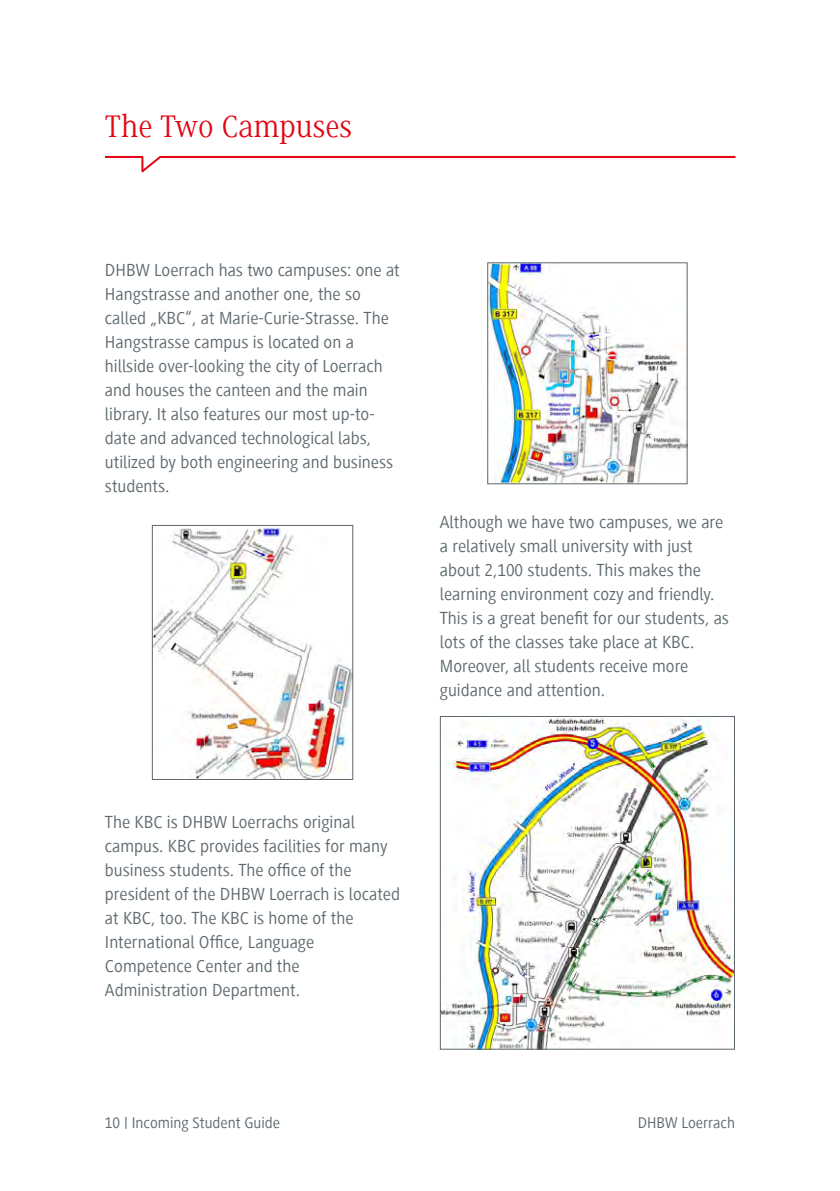
<style>
.page{position:relative;width:840px;height:1191px;background:#fff}
.page>*{position:absolute;margin:0;border:0;box-sizing:border-box;transform-origin:0 0}
.t1{font:32px "Generis Serif Com";color:#e30613}
.t2{font:18px/24px "Generis Sans Com";color:#5d686e}
.t3{font:16px "Generis Sans Com";color:#5d686e}
</style>
<div class="page">
<hr style="left:159px;top:156px;width:576px;height:2px;background:#e30613">
<hr style="left:105px;top:156px;width:37px;height:2px;background:#e30613">
<svg style="left:141px;top:156px;width:20px;height:17px"></svg>
<img style="left:489px;top:264px;width:196px;height:218px">
<div style="left:487px;top:262px;width:200px;height:222px;border:1px solid #5d686e"></div>
<img style="left:154px;top:527px;width:197px;height:251px">
<div style="left:152px;top:525px;width:201px;height:255px;border:1px solid #5d686e"></div>
<img style="left:441px;top:718px;width:291px;height:329px">
<div style="left:439px;top:716px;width:295px;height:333px;border:1px solid #5d686e"></div>
<h1 class="t1" style="left:105px;top:108px;width:248px">The Two Campuses</h1>
<p class="t2" style="left:105px;top:258px;width:296px">DHBW Loerrach has two campuses: one at Hangstrasse and another one, the so called „KBC“, at Marie-Curie-Strasse. The Hangstrasse campus is located on a hillside over-looking the city of Loerrach and houses the canteen and the main library. It also features our most up-to&shy;date and advanced technological labs, utilized by both engineering and business students.</p>
<p class="t2" style="left:439px;top:510px;width:290px">Although we have two campuses, we are a relatively small university with just about 2,100 students. This makes the learning environment cozy and friendly.<br>This is a great benefit for our students, as lots of the classes take place at KBC.<br>Moreover, all students receive more guidance and attention.</p>
<p class="t2" style="left:105px;top:810px;width:296px">The KBC is DHBW Loerrachs original campus. KBC provides facilities for many business students. The office of the president of the DHBW Loerrach is located at KBC, too. The KBC is home of the International Office, Language Competence Center and the Administration Department.</p>
<p class="t3" style="left:105px;top:1114px;width:176px">10 | Incoming Student Guide</p>
<p class="t3" style="left:637px;top:1114px;width:99px">DHBW Loerrach</p>
</div>
